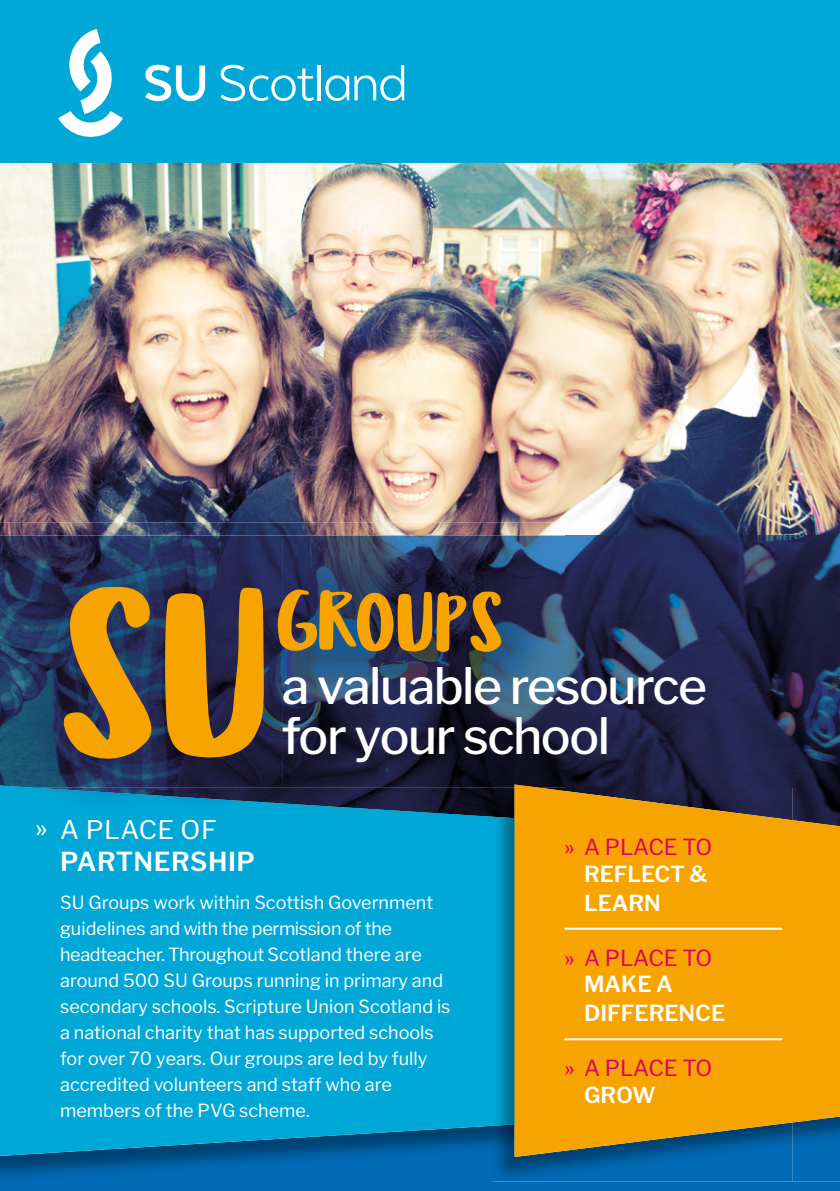
<style>
.page{position:relative;width:840px;height:1191px;background:#fff}
.page>*{position:absolute;margin:0;border:0;box-sizing:border-box;transform-origin:0 0}
.t1{font:240.4px "Ludicrous";color:#f7a400}
.t2{font:84.4px "Ludicrous";color:#f7a400}
.t3{font:500 49.8px/49.8px "Libre Franklin";letter-spacing:-.03em;color:#fff}
.t4{font:600 26px/31.2px "Libre Franklin";letter-spacing:.02em;color:#fff}
.t5{font:22px/26.4px "Libre Franklin";color:#e00069}
.t6{font:600 22px "Libre Franklin";color:#fff}
.t7{font:18px/26px "Libre Franklin";color:#fff}
.s1{font-weight:500}
.s2{font-weight:400}
.s3{font-weight:600;color:#fff}
</style>
<div class="page">
<img style="left:0;top:163px;width:839px;height:372px">
<div style="left:0;top:1181px;width:839px;height:10px;background:#006ab4"></div>
<img style="left:564px;top:535px;width:275px;height:249px">
<img style="left:0;top:1155px;width:792px;height:27px">
<div style="left:0;top:823px;width:491px;height:332px;background:#00a8d7"></div>
<img style="left:792px;top:1157px;width:47px;height:24px">
<img style="left:491px;top:1125px;width:301px;height:56px">
<img style="left:491px;top:818px;width:23px;height:307px">
<svg style="left:514px;top:784px;width:325px;height:373px;background:#dc980c"></svg>
<hr style="left:564px;top:927px;width:217px;height:2px;background:#fff">
<hr style="left:564px;top:1038px;width:217px;height:2px;background:#fff">
<div style="left:0;top:0;width:839px;height:163px;background:#00a8d7"></div>
<svg style="left:145px;top:65px;width:60px;height:36px"></svg>
<svg style="left:220px;top:65px;width:94px;height:36px"></svg>
<hr style="left:317px;top:65px;width:4px;height:35px;background:#fff">
<svg style="left:325px;top:65px;width:79px;height:36px"></svg>
<svg style="left:58px;top:29px;width:65px;height:108px"></svg>
<img style="left:0;top:522px;width:564px;height:13px">
<img style="left:0;top:535px;width:564px;height:252px">
<img style="left:0;top:785px;width:491px;height:38px">
<img style="left:491px;top:787px;width:23px;height:31px">
<img style="left:514px;top:784px;width:50px;height:39px">
<img style="left:48px;top:820px;width:168px;height:3px">
<h1 class="t1" style="left:64px;top:526px;width:213px">SU</h1>
<h2 class="t2" style="left:275px;top:570px;width:232px">GROUPS</h2>
<h3 class="t3" style="left:282px;top:661px;width:426px">a valuable resource for your school</h3>
<h3 class="t4" style="left:60px;top:814px;width:196px;text-indent:-25px"><span class="s1">»</span> <span class="s2">A PLACE OF<br></span>PARTNERSHIP</h3>
<p class="t7" style="left:60px;top:889px;width:391px">SU Groups work within Scottish Government guidelines and with the permission of the headteacher. Throughout Scotland there are around 500 SU Groups running in primary and secondary schools. Scripture Union Scotland is a national charity that has supported schools for over 70 years. Our groups are led by fully accredited volunteers and staff who are members of the PVG scheme.</p>
<p class="t5" style="left:564px;top:834px;width:149px;text-align:right"><span class="s1">»</span> A PLACE TO<br><span class="s3">REFLECT &amp;</span></p>
<p class="t6" style="left:583px;top:889px;width:78px">LEARN</p>
<p class="t5" style="left:583px;top:944px;width:130px;text-indent:-20px"><span class="s1">»</span> A PLACE TO<br><span class="s3">MAKE A</span></p>
<p class="t6" style="left:583px;top:999px;width:143px">DIFFERENCE</p>
<p class="t5" style="left:583px;top:1055px;width:130px;text-indent:-20px"><span class="s1">»</span> A PLACE TO<br><span class="s3">GROW</span></p>
</div>
